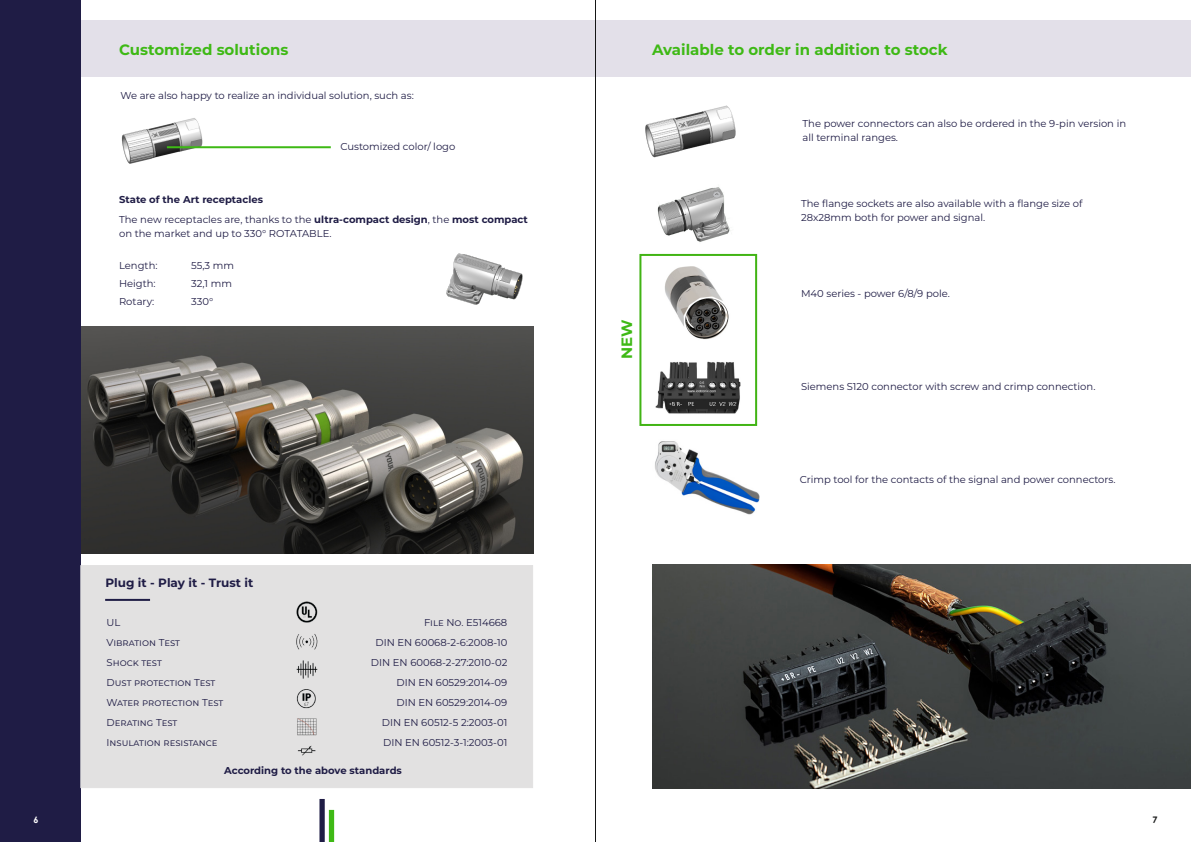
<style>
.page{position:relative;width:1191px;height:842px;background:#fff}
.page>*{position:absolute;margin:0;border:0;box-sizing:border-box;transform-origin:0 0}
.t1{font:700 15px "Montserrat";color:#3eb915}
.t2{font:700 12px "Montserrat";color:#1f1c45}
.t3{font:10px/20px "Montserrat";color:#1f1c45}
.t4{font:700 10px/20.5px "Montserrat";color:#1f1c45}
.t5{font:700 9px "Century Gothic";color:#fff}
.t6{font:700 9px "Century Gothic";color:#151616}
.s1{font-weight:400}
</style>
<div class="page">
<img style="left:81px;top:327px;width:452px;height:226px">
<div style="left:0;top:21px;width:595px;height:56px;background:#e3e0e9"></div>
<div style="left:595px;top:21px;width:596px;height:56px;background:#e3e0e9"></div>
<div style="left:0;top:0;width:81px;height:842px;background:#1f1c45"></div>
<div style="left:319px;top:799px;width:6px;height:43px;background:#1f1c45"></div>
<div style="left:329px;top:810px;width:5px;height:32px;background:#3eb915"></div>
<img style="left:121px;top:118px;width:85px;height:46px">
<hr style="left:167px;top:146px;width:164px;height:2px;background:#3eb915">
<img style="left:657px;top:187px;width:74px;height:55px">
<img style="left:655px;top:441px;width:105px;height:74px">
<img style="left:665px;top:266px;width:64px;height:74px">
<img style="left:655px;top:361px;width:86px;height:53px">
<img style="left:652px;top:564px;width:539px;height:224px">
<img style="left:446px;top:253px;width:77px;height:52px">
<div style="left:80px;top:565px;width:453px;height:223px;background:#e2e1e1"></div>
<img style="left:296px;top:601px;width:22px;height:155px">
<hr style="left:105px;top:599px;width:45px;height:2px;background:#1f1c45">
<hr style="left:595px;top:0;width:1px;height:842px;background:#151616">
<div style="left:639px;top:254px;width:118px;height:172px;border:2px solid #41b414"></div>
<img style="left:645px;top:105px;width:91px;height:53px">
<h1 class="t1" style="left:119px;top:39px;width:171px">Customized solutions</h1>
<p class="t3" style="left:120px;top:85px;width:295px">We are also happy to realize an individual solution, such as:</p>
<p class="t3" style="left:340px;top:136px;width:116px">Customized color/ logo</p>
<p class="t4" style="left:119px;top:188px;width:410px">State of the Art receptacles<br><span class="s1">The new receptacles are, thanks to the</span> ultra-compact design<span class="s1">, the</span> most compact</p>
<p class="t3" style="left:119px;top:223px;width:214px">on the market and up to 330° ROTATABLE.</p>
<p class="t3" style="left:119px;top:255px;width:40px">Length:</p>
<p class="t3" style="left:191px;top:255px;width:44px">55,3 mm</p>
<p class="t3" style="left:119px;top:273px;width:38px">Heigth:</p>
<p class="t3" style="left:191px;top:273px;width:42px">32,1 mm</p>
<p class="t3" style="left:119px;top:291px;width:37px">Rotary:</p>
<p class="t3" style="left:191px;top:291px;width:24px">330°</p>
<p class="t2" style="left:105px;top:574px;width:149px">Plug it - Play it - Trust it</p>
<p class="t3" style="left:107px;top:612px;width:118px">UL<br>Vibration Test<br>Shock test<br>Dust protection Test<br>Water protection Test<br>Derating Test<br>Insulation resistance</p>
<p class="t3" style="left:371px;top:612px;width:138px;text-align:right">File No. E514668<br>DIN EN 60068-2-6:2008-10<br>DIN EN 60068-2-27:2010-02<br>DIN EN 60529:2014-09<br>DIN EN 60529:2014-09<br>DIN EN 60512-5 2:2003-01<br>DIN EN 60512-3-1:2003-01</p>
<p class="t4" style="left:224px;top:759px;width:179px">According to the above standards</p>
<h1 class="t1" style="left:652px;top:39px;width:297px">Available to order in addition to stock</h1>
<p class="t3" style="left:802px;top:116px;width:325px;line-height:14px">The power connectors can also be ordered in the 9-pin version in all terminal ranges.</p>
<p class="t3" style="left:801px;top:196px;width:283px;line-height:14px">The flange sockets are also available with a flange size of<br>28x28mm both for power and signal.</p>
<h1 class="t1" style="left:616px;top:359px;width:41px;rotate:-90deg">NEW</h1>
<p class="t3" style="left:801px;top:283px;width:150px">M40 series - power 6/8/9 pole.</p>
<p class="t3" style="left:801px;top:376px;width:296px">Siemens S120 connector with screw and crimp connection.</p>
<p class="t3" style="left:799px;top:469px;width:317px">Crimp tool for the contacts of the signal and power connectors.</p>
<p class="t5" style="left:33px;top:813px;width:7px">6</p>
<p class="t6" style="left:1152px;top:813px;width:7px">7</p>
</div>
